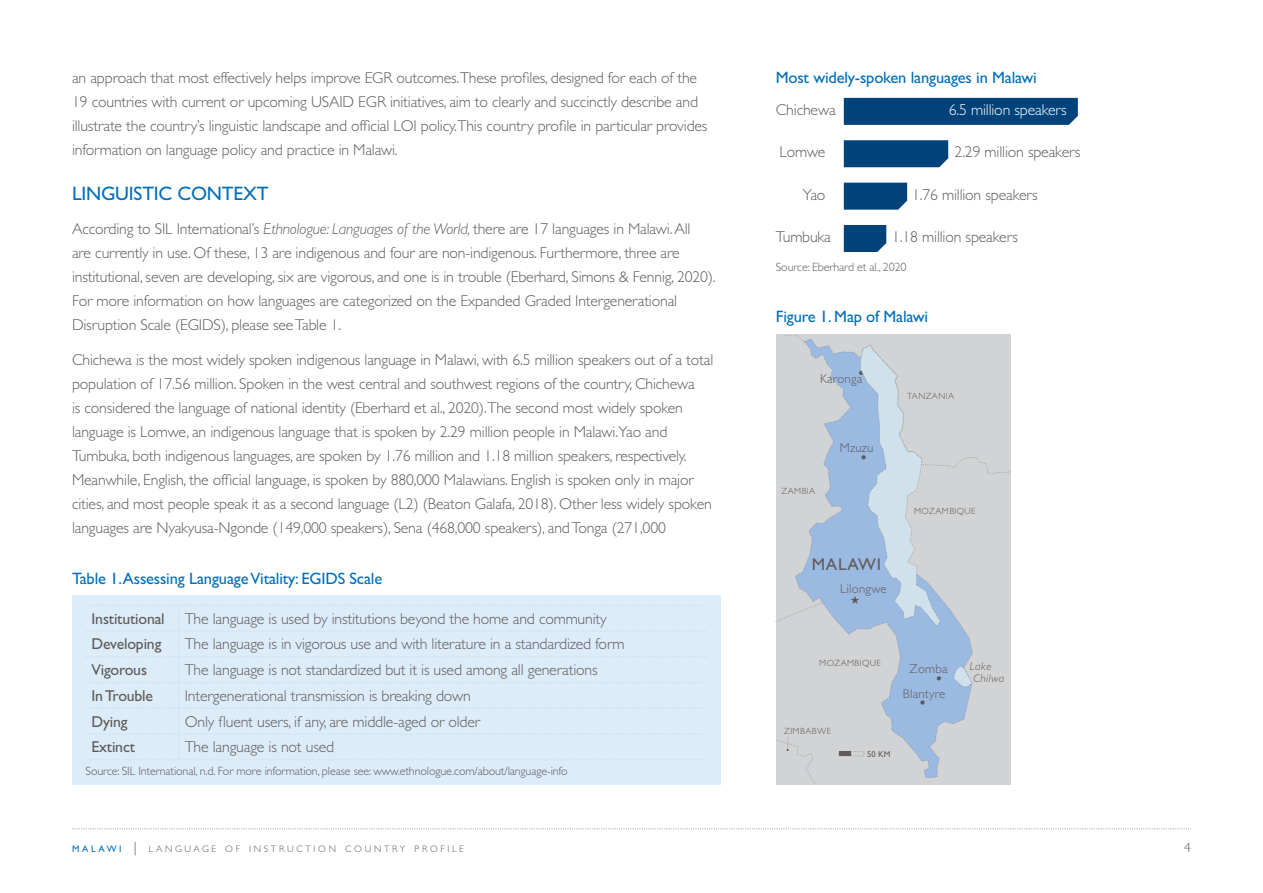
<style>
.page{position:relative;width:1263px;height:893px;background:#fff}
.page>*{position:absolute;margin:0;border:0;box-sizing:border-box;transform-origin:0 0}
.t1{font:19.5px "Gill Sans Std";letter-spacing:-.01em;color:#006fb9}
.t2{font:17.1px "Gill Sans Std";letter-spacing:.05em;color:#605b5a}
.t3{font:16.5px "Gill Sans Std";letter-spacing:-.01em;color:#006fb9}
.t4{font:300 15.75px/24px "Gill Sans Std";letter-spacing:-.01em;color:#605b5a}
.t5{font:15.75px "Gill Sans Std";letter-spacing:-.01em;color:#605b5a}
.t6{font:300 15.75px "Gill Sans Std";letter-spacing:-.01em;color:#fff}
.t7{font:300 13.5px "Gill Sans Std";color:#605b5a}
.t8{font:300 12.9px/24.6px "Gill Sans Std";letter-spacing:.02em;color:#605b5a;text-align:center}
.t9{font:300 12px "Gill Sans Std";letter-spacing:-.01em;color:#605b5a}
.t10{font:italic 300 11.4px/11.4px "Gill Sans Std";letter-spacing:.05em;color:#605b5a}
.t11{font:300 9.45px "Gill Sans Std";letter-spacing:.285em;color:#605b5a}
.t12{font:300 9px "Gill Sans Std";letter-spacing:.05em;color:#605b5a}
.t13{font:8.55px "Gill Sans Std";color:#605b5a}
.s1{font-style:italic}
.s2{font-weight:400;color:#006fb9}
.s3{font-size:13.5px}
</style>
<div class="page">
<svg style="left:72px;top:828px;width:1119px;height:2px"></svg>
<div style="left:844px;top:98px;width:234px;height:27px;background:#00437b"></div>
<div style="left:844px;top:140px;width:104px;height:27px;background:#00437b"></div>
<div style="left:844px;top:183px;width:63px;height:27px;background:#00437b"></div>
<svg style="left:844px;top:225px;width:42px;height:27px"></svg>
<div style="left:776px;top:335px;width:234px;height:450px;background:#d1d3d4"></div>
<svg style="left:795px;top:339px;width:178px;height:440px"></svg>
<svg style="left:953px;top:665px;width:20px;height:23px"></svg>
<svg style="left:818px;top:371px;width:20px;height:14px"></svg>
<hr style="left:839px;top:752px;width:12px;height:4px;background:#605b5a">
<div style="left:839px;top:751px;width:12px;height:5px;border:1px dashed #605b5a"></div>
<svg style="left:851px;top:752px;width:13px;height:4px"></svg>
<svg style="left:937px;top:676px;width:4px;height:4px"></svg>
<svg style="left:920px;top:700px;width:5px;height:5px"></svg>
<svg style="left:777px;top:602px;width:47px;height:24px"></svg>
<svg style="left:776px;top:737px;width:39px;height:47px"></svg>
<svg style="left:850px;top:344px;width:159px;height:283px"></svg>
<svg style="left:784px;top:335px;width:21px;height:8px"></svg>
<div style="left:72px;top:596px;width:648px;height:189px;background:#dcecf9"></div>
<svg style="left:87px;top:605px;width:620px;height:155px"></svg>
<p class="t4" style="left:72px;top:66px;width:637px">an approach that most effectively helps improve EGR outcomes.These profiles, designed for each of the 19 countries with current or upcoming USAID EGR initiatives, aim to clearly and succinctly describe and illustrate the country’s linguistic landscape and official LOI policy.This country profile in particular provides information on language policy and practice in Malawi.</p>
<h2 class="t1" style="left:72px;top:182px;width:198px">LINGUISTIC CONTEXT</h2>
<p class="t4" style="left:72px;top:217px;width:645px">According to SIL International’s <span class="s1">Ethnologue: Languages of the World,</span> there are 17 languages in Malawi. All<br>are currently in use. Of these, 13 are indigenous and four are non-indigenous. Furthermore, three are institutional, seven are developing, six are vigorous, and one is in trouble (Eberhard, Simons &amp; Fennig, 2020).<br>For more information on how languages are categorized on the Expanded Graded Intergenerational Disruption Scale (EGIDS), please see Table 1.</p>
<p class="t4" style="left:72px;top:348px;width:643px">Chichewa is the most widely spoken indigenous language in Malawi, with 6.5 million speakers out of a total population of 17.56 million. Spoken in the west central and southwest regions of the country, Chichewa<br>is considered the language of national identity (Eberhard et al., 2020).The second most widely spoken language is Lomwe, an indigenous language that is spoken by 2.29 million people in Malawi.Yao and Tumbuka, both indigenous languages, are spoken by 1.76 million and 1.18 million speakers, respectively.<br>Meanwhile, English, the official language, is spoken by 880,000 Malawians. English is spoken only in major cities, and most people speak it as a second language (L2) (Beaton Galafa, 2018). Other less widely spoken languages are Nyakyusa-Ngonde (149,000 speakers), Sena (468,000 speakers), and Tonga (271,000</p>
<p class="t3" style="left:72px;top:569px;width:312px">Table 1.Assessing Language Vitality: EGIDS Scale</p>
<p class="t5" style="left:92px;top:609px;width:75px">Institutional</p>
<p class="t4" style="left:185px;top:606px;width:423px">The language is used by institutions beyond the home and community</p>
<p class="t5" style="left:92px;top:635px;width:71px">Developing</p>
<p class="t4" style="left:185px;top:632px;width:441px">The language is in vigorous use and with literature in a standardized form</p>
<p class="t5" style="left:92px;top:661px;width:57px">Vigorous</p>
<p class="t4" style="left:185px;top:658px;width:414px">The language is not standardized but it is used among all generations</p>
<p class="t5" style="left:92px;top:686px;width:63px">In Trouble</p>
<p class="t4" style="left:185px;top:684px;width:288px">Intergenerational transmission is breaking down</p>
<p class="t5" style="left:92px;top:712px;width:38px">Dying</p>
<p class="t4" style="left:185px;top:709px;width:297px">Only fluent users, if any, are middle-aged or older</p>
<p class="t5" style="left:92px;top:738px;width:45px">Extinct</p>
<p class="t4" style="left:185px;top:735px;width:151px">The language is not used</p>
<p class="t9" style="left:86px;top:764px;width:484px">Source: SIL International, n.d. For more information, please see: www.ethnologue.com/about/language-info</p>
<p class="t3" style="left:776px;top:68px;width:263px">Most widely-spoken languages in Malawi</p>
<p class="t4" style="left:776px;top:98px;width:61px">Chichewa</p>
<p class="t6" style="left:949px;top:101px;width:119px">6.5 million speakers</p>
<p class="t4" style="left:779px;top:140px;width:47px">Lomwe</p>
<p class="t4" style="left:955px;top:140px;width:127px">2.29 million speakers</p>
<p class="t4" style="left:803px;top:182px;width:24px">Yao</p>
<p class="t4" style="left:912px;top:182px;width:127px">1.76 million speakers</p>
<p class="t4" style="left:776px;top:224px;width:57px">Tumbuka</p>
<p class="t4" style="left:892px;top:224px;width:127px">1.18 million speakers</p>
<p class="t9" style="left:776px;top:260px;width:132px">Source: Eberhard et al., 2020</p>
<p class="t3" style="left:776px;top:307px;width:154px">Figure 1. Map of Malawi</p>
<p class="t8" style="left:820px;top:366px;width:44px">Karonga</p>
<p class="t12" style="left:782px;top:486px;width:35px">ZAMBIA</p>
<p class="t8" style="left:840px;top:435px;width:35px">Mzuzu</p>
<p class="t2" style="left:812px;top:554px;width:71px">MALAWI</p>
<p class="t8" style="left:840px;top:577px;width:48px">Lilongwe</p>
<p class="t12" style="left:907px;top:391px;width:48px">TANZANIA</p>
<p class="t12" style="left:914px;top:506px;width:63px">MOZAMBIQUE</p>
<p class="t12" style="left:819px;top:658px;width:63px">MOZAMBIQUE</p>
<p class="t12" style="left:784px;top:726px;width:49px">ZIMBABWE</p>
<p class="t13" style="left:867px;top:749px;width:25px">50 KM</p>
<p class="t8" style="left:903px;top:657px;width:46px">Zomba<br>Blantyre</p>
<p class="t10" style="left:973px;top:661px;width:32px;text-indent:-4px">Lake<br>Chilwa</p>
<p class="t11" style="left:72px;top:844px;width:393px"><span class="s2">MALAWI</span> <span class="s3">|</span> LANGUAGE OF INSTRUCTION COUNTRY PROFILE</p>
<p class="t7" style="left:1184px;top:840px;width:8px">4</p>
</div>
